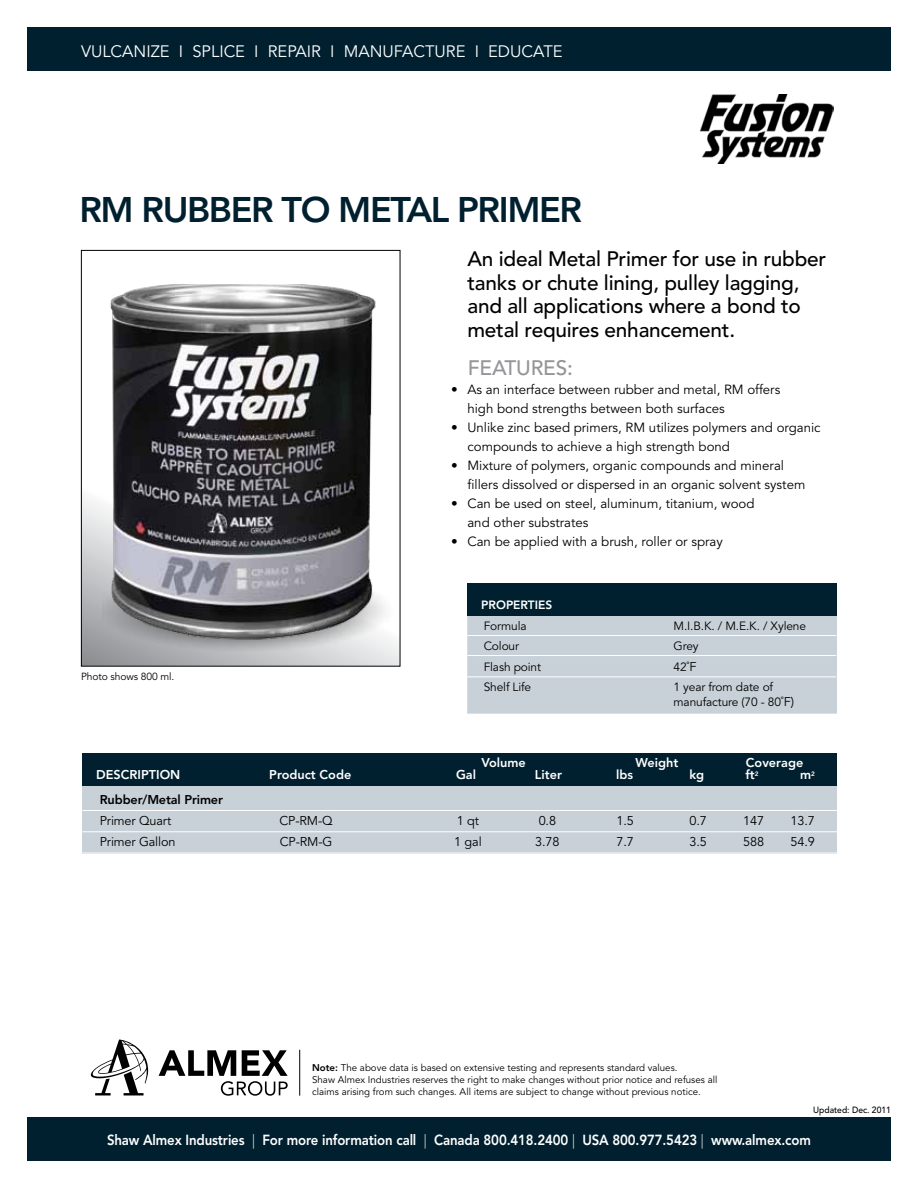
<style>
.page{position:relative;width:918px;height:1188px;background:#fff}
.page>*{position:absolute;margin:0;border:0;box-sizing:border-box;transform-origin:0 0}
.t1{font:800 35.4px "Avenir LT Std";letter-spacing:-.04em;color:#00202f}
.t2{font:500 20.85px/23.9px "Avenir LT Std";letter-spacing:-.01em;color:#000}
.t3{font:500 20.85px "Avenir LT Std";letter-spacing:-.01em;color:#939598}
.t4{font:16.5px "Avenir LT Std";color:#fff}
.t5{font:800 14.55px "Avenir LT Std";letter-spacing:-.01em;color:#fff;scale:.91 1}
.t6{font:13.2px/18.9px "Avenir LT Std";color:#000}
.t7{font:12.75px "Avenir LT Std";letter-spacing:-.01em;color:#000}
.t8{font:800 12.75px "Avenir LT Std";color:#fff}
.t9{font:800 12.75px "Avenir LT Std";letter-spacing:-.01em;color:#000}
.t10{font:12px/15.1px "Avenir LT Std";letter-spacing:-.01em;color:#000}
.t11{font:800 12px "Avenir LT Std";color:#fff}
.t12{font:10.35px "Avenir LT Std";letter-spacing:-.01em;color:#000}
.t13{font:9.75px/12px "Avenir LT Std";color:#000}
.t14{font:500 9px "Avenir LT Std";color:#000;scale:.95 1}
.s1{font-size:12.75px}
.s2{font-weight:800}
.s3{font-weight:300}
</style>
<div class="page">
<div style="left:27px;top:27px;width:864px;height:43px;background:#00202f"></div>
<div style="left:27px;top:1118px;width:864px;height:43px;background:#00202f"></div>
<svg style="left:159px;top:1050px;width:129px;height:46px"></svg>
<svg style="left:91px;top:1040px;width:57px;height:55px"></svg>
<hr style="left:299px;top:1050px;width:1px;height:46px;background:#000">
<img style="left:701px;top:94px;width:133px;height:70px">
<div style="left:467px;top:603px;width:370px;height:111px;background:#c8d1d7"></div>
<div style="left:467px;top:583px;width:370px;height:32px;background:#00202f"></div>
<hr style="left:467px;top:635px;width:369px;height:1px;background:#fff">
<hr style="left:467px;top:655px;width:369px;height:1px;background:#fff">
<hr style="left:467px;top:676px;width:369px;height:1px;background:#fff">
<div style="left:82px;top:782px;width:755px;height:71px;background:#c8d1d7"></div>
<hr style="left:82px;top:810px;width:800px;height:1px;background:#fff">
<hr style="left:82px;top:831px;width:800px;height:1px;background:#fff">
<div style="left:82px;top:753px;width:755px;height:33px;background:#00202f"></div>
<svg style="left:83px;top:497px;width:315px;height:168px"></svg>
<div style="left:81px;top:250px;width:319px;height:417px;border:1px solid #000"></div>
<img style="left:103px;top:571px;width:290px;height:82px">
<img style="left:97px;top:285px;width:286px;height:358px">
<p class="t4" style="left:81px;top:42px;width:483px">VULCANIZE I SPLICE I REPAIR I MANUFACTURE I EDUCATE</p>
<h1 class="t1" style="left:80px;top:189px;width:504px">RM RUBBER TO METAL PRIMER</h1>
<h2 class="t2" style="left:467px;top:247px;width:360px">An ideal Metal Primer for use in rubber tanks or chute lining, pulley lagging, and all applications where a bond to metal requires enhancement.</h2>
<h2 class="t3" style="left:468px;top:356px;width:107px">Featu res:</h2>
<p class="t6" style="left:467px;top:381px;width:314px;text-indent:-16px">• As an interface between rubber and metal, RM offers high bond strengths between both surfaces</p>
<p class="t6" style="left:467px;top:418px;width:355px;text-indent:-16px">• Unlike zinc based primers, RM utilizes polymers and organic compounds to achieve a high strength bond</p>
<p class="t6" style="left:467px;top:456px;width:339px;text-indent:-16px">• Mixture of polymers, organic compounds and mineral fillers dissolved or dispersed in an organic solvent system</p>
<p class="t6" style="left:467px;top:494px;width:289px;text-indent:-16px">• Can be used on steel, aluminum, titanium, wood and other substrates</p>
<p class="t6" style="left:451px;top:532px;width:273px">• Can be applied with a brush, roller or spray</p>
<p class="t12" style="left:81px;top:670px;width:95px">Photo shows 800 ml.</p>
<p class="t11" style="left:481px;top:598px;width:73px">PROPERTIES</p>
<p class="t10" style="left:484px;top:618px;width:45px">Formula</p>
<p class="t10" style="left:674px;top:618px;width:134px">M.I.B.K. / M.E.K. / Xylene</p>
<p class="t10" style="left:484px;top:638px;width:37px">Colour</p>
<p class="t10" style="left:674px;top:638px;width:27px">Grey</p>
<p class="t10" style="left:484px;top:660px;width:59px">Flash point</p>
<p class="t10" style="left:674px;top:660px;width:25px">42<span class="s1">˚F</span></p>
<p class="t10" style="left:484px;top:679px;width:49px">Shelf Life</p>
<p class="t10" style="left:674px;top:679px;width:122px">1 year from date of manufacture (70 - 80<span class="s1">˚F)</span></p>
<p class="t8" style="left:481px;top:755px;width:46px">Volume</p>
<p class="t8" style="left:635px;top:755px;width:45px">Weight</p>
<p class="t8" style="left:746px;top:755px;width:59px">Coverage</p>
<p class="t8" style="left:96px;top:767px;width:86px">DESCRIPTION</p>
<p class="t8" style="left:269px;top:767px;width:84px">Product Code</p>
<p class="t8" style="left:456px;top:767px;width:21px">Gal</p>
<p class="t8" style="left:535px;top:767px;width:29px">Liter</p>
<p class="t8" style="left:616px;top:767px;width:18px">lbs</p>
<p class="t8" style="left:689px;top:767px;width:16px">kg</p>
<p class="t8" style="left:746px;top:767px;width:15px">ft<sup>2</sup></p>
<p class="t8" style="left:800px;top:767px;width:16px">m<sup>2</sup></p>
<p class="t9" style="left:100px;top:792px;width:125px">Rubber/Metal Primer</p>
<p class="t7" style="left:100px;top:813px;width:73px">Primer Quart</p>
<p class="t7" style="left:279px;top:813px;width:55px">CP-RM-Q</p>
<p class="t7" style="left:457px;top:813px;width:24px">1 qt</p>
<p class="t7" style="left:539px;top:813px;width:19px">0.8</p>
<p class="t7" style="left:616px;top:813px;width:19px">1.5</p>
<p class="t7" style="left:689px;top:813px;width:19px">0.7</p>
<p class="t7" style="left:743px;top:813px;width:22px">147</p>
<p class="t7" style="left:791px;top:813px;width:26px">13.7</p>
<p class="t7" style="left:100px;top:834px;width:77px">Primer Gallon</p>
<p class="t7" style="left:280px;top:834px;width:54px">CP-RM-G</p>
<p class="t7" style="left:454px;top:834px;width:29px">1 gal</p>
<p class="t7" style="left:535px;top:834px;width:26px">3.78</p>
<p class="t7" style="left:616px;top:834px;width:19px">7.7</p>
<p class="t7" style="left:689px;top:834px;width:19px">3.5</p>
<p class="t7" style="left:743px;top:834px;width:22px">588</p>
<p class="t7" style="left:791px;top:834px;width:26px">54.9</p>
<p class="t13" style="left:312px;top:1062px;width:407px"><span class="s2">Note:</span> The above data is based on extensive testing and represents standard values.<br>Shaw Almex Industries reserves the right to make changes without prior notice and refuses all claims arising from such changes. All items are subject to change without previous notice.</p>
<p class="t14" style="left:813px;top:1105px;width:83px">Updated: Dec. 2011</p>
<p class="t5" style="left:107px;top:1131px;width:775px">Shaw Almex Industries <span class="s3">|</span> For more information call <span class="s3">|</span> Canada 800.418.2400 <span class="s3">|</span> USA 800.977.5423 <span class="s3">|</span> www.almex.com</p>
</div>
